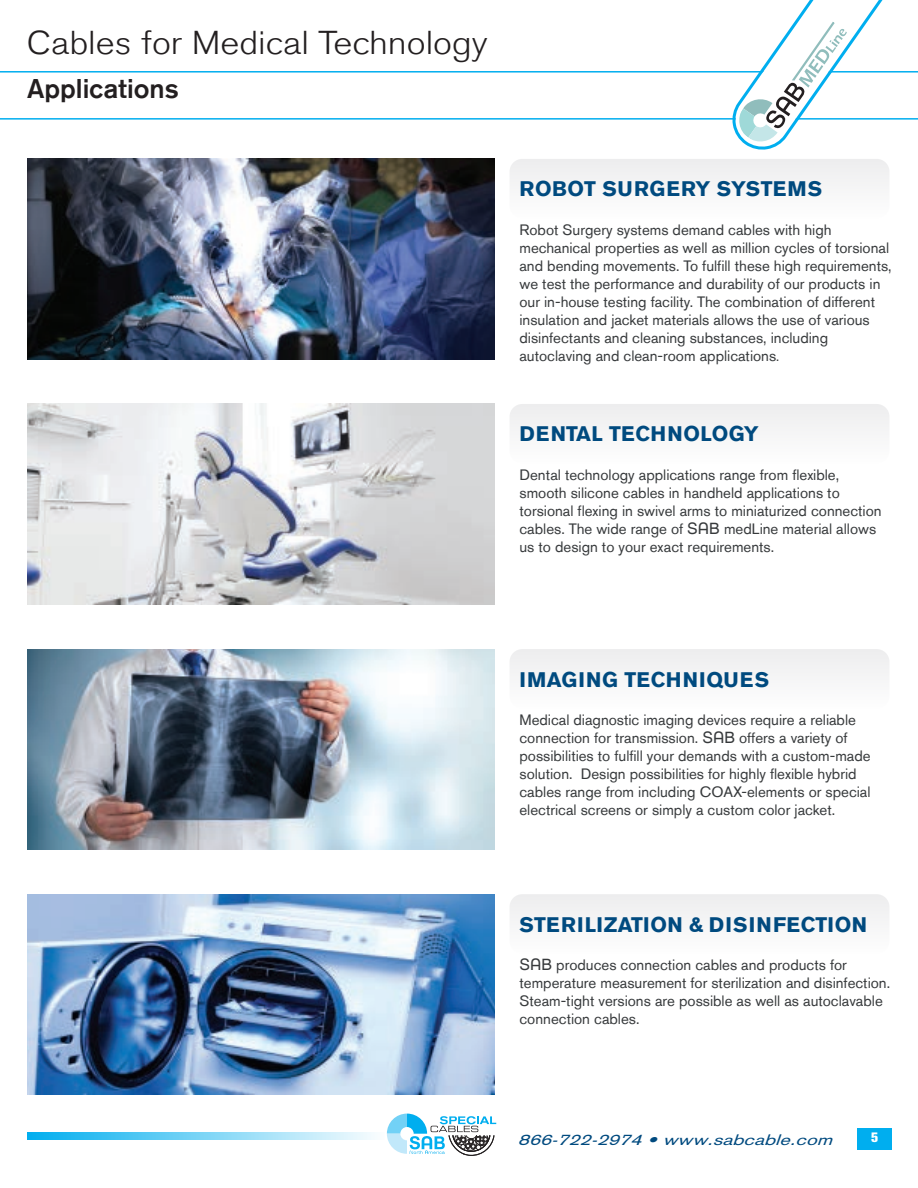
<style>
.page{position:relative;width:918px;height:1188px;background:#fff}
.page>*{position:absolute;margin:0;border:0;box-sizing:border-box;transform-origin:0 0}
.t1{font:300 33px "Akzidenz Grotesk Std";color:#231f20;scale:1.1 1}
.t2{font:500 27px "Akzidenz Grotesk Std";color:#231f20}
.t3{font:700 21px "Akzidenz Grotesk Std";letter-spacing:.035em;color:#004a7f}
.t4{font:700 21px "Akzidenz Grotesk Std";letter-spacing:.015em;color:#004a7f}
.t5{font:15px/18px "Akzidenz Grotesk Std";color:#373a3c}
.t6{font:italic 15px "Akzidenz Grotesk";letter-spacing:.015em;color:#004a7f;scale:1.3 1}
.t7{font:800 13.5px "Akzidenz Grotesk BQ";color:#fff}
.s1{font-size:13.5px}
.s2{font-family:"SAB"}
</style>
<div class="page">
<img style="left:27px;top:159px;width:468px;height:200px">
<div style="left:510px;top:159px;width:379px;height:59px;background:#f5f5f6"></div>
<img style="left:27px;top:404px;width:468px;height:200px">
<div style="left:510px;top:404px;width:379px;height:59px;background:#f5f5f6"></div>
<img style="left:27px;top:649px;width:468px;height:200px">
<div style="left:510px;top:649px;width:379px;height:60px;background:#f5f5f6"></div>
<img style="left:27px;top:894px;width:468px;height:201px">
<div style="left:510px;top:894px;width:379px;height:60px;background:#f5f5f6"></div>
<div style="left:857px;top:1128px;width:34px;height:21px;background:#00aeef"></div>
<svg style="left:387px;top:1114px;width:109px;height:42px"></svg>
<svg style="left:27px;top:1133px;width:347px;height:6px;background:#7ad4f6"></svg>
<hr style="left:0;top:71px;width:918px;height:2px;background:#00aeef">
<hr style="left:0;top:118px;width:918px;height:2px;background:#00aeef">
<svg style="left:732px;top:0;width:162px;height:150px"></svg>
<p class="t1" style="left:27px;top:24px;width:420px">Cables for Medical Technology</p>
<p class="t2" style="left:27px;top:72px;width:153px">Applications</p>
<p class="t3" style="left:519px;top:177px;width:304px">ROBOT SURGERY SYSTEMS</p>
<p class="t5" style="left:519px;top:220px;width:374px">Robot Surgery systems demand cables with high mechanical properties as well as million cycles of torsional and bending movements. To fulfill these high requirements, we test the performance and durability of our products in our in-house testing facility. The combination of different insulation and jacket materials allows the use of various disinfectants and cleaning substances, including autoclaving and clean-room applications<span class="s1">.</span></p>
<p class="t4" style="left:519px;top:422px;width:241px">DENTAL TECHNOLOGY</p>
<p class="t5" style="left:519px;top:465px;width:364px">Dental technology applications range from flexible, smooth silicone cables in handheld applications to torsional flexing in swivel arms to miniaturized connection cables. The wide range of <span class="s2">S</span> medLine material allows us to design to your exact requirements.</p>
<p class="t3" style="left:519px;top:667px;width:251px">IMAGING TECHNIQUES</p>
<p class="t5" style="left:519px;top:711px;width:353px">Medical diagnostic imaging devices require a reliable connection for transmission. <span class="s2">S</span> offers a variety of possibilities to fulfill your demands with a custom-made solution. Design possibilities for highly flexible hybrid cables range from including COAX-elements or special electrical screens or simply a custom color jacket.</p>
<p class="t3" style="left:519px;top:912px;width:349px">STERILIZATION &amp; DISINFECTION</p>
<p class="t5" style="left:519px;top:956px;width:372px"><span class="s2">S</span> produces connection cables and products for temperature measurement for sterilization and disinfection.<br>Steam-tight versions are possible as well as autoclavable connection cables.</p>
<p class="t6" style="left:518px;top:1130px;width:243px">866-722-2974 • www.sabcable.com</p>
<p class="t7" style="left:871px;top:1130px;width:9px">5</p>
</div>
